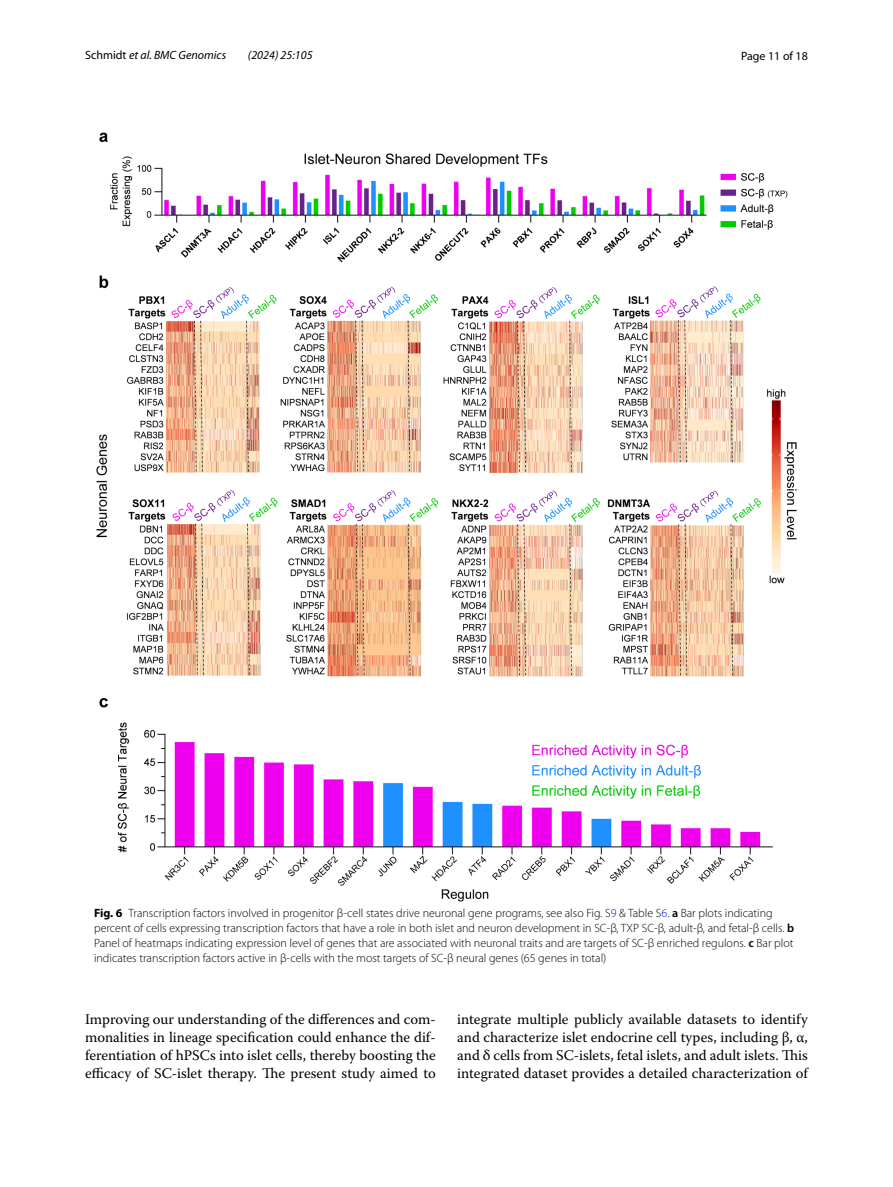
<style>
.page{position:relative;width:893px;height:1187px;background:#fff}
.page>*{position:absolute;margin:0;border:0;box-sizing:border-box;transform-origin:0 0}
.t1{font:14.7px/18px "Warnock Pro";color:#000;text-align:justify}
.t2{font:300 12px/15px "Myriad Pro";color:#000}
.t3{font:italic 12px "Myriad Pro";color:#000}
.t4{font:12px "Myriad Pro";color:#000}
.s1{font-style:normal}
.s2{font-weight:700}
.s3{color:#00f}
.s4{font-weight:600}
</style>
<div class="page">
<img style="left:96px;top:133px;width:701px;height:768px">
<p class="t3" style="left:85px;top:48px;width:143px"><span class="s1">Schmidt</span> et al. BMC Genomics</p>
<p class="t3" style="left:248px;top:48px;width:66px">(2024) 25:105</p>
<p class="t4" style="left:741px;top:48px;width:68px">Page 11 of 18</p>
<p class="t2" style="left:94px;top:905px;width:702px"><span class="s2">Fig. 6</span> Transcription factors involved in progenitor β-cell states drive neuronal gene programs, see also Fig. S<span class="s3">9</span> &amp; Table S<span class="s3">6</span>. <span class="s4">a</span> Bar plots indicating percent of cells expressing transcription factors that have a role in both islet and neuron development in SC-β, TXP SC-β, adult-β, and fetal-β cells. <span class="s4">b </span>Panel of heatmaps indicating expression level of genes that are associated with neuronal traits and are targets of SC-β enriched regulons. <span class="s4">c</span> Bar plot indicates transcription factors active in β-cells with the most targets of SC-β neural genes (65 genes in total)</p>
<p class="t1" style="left:85px;top:1010px;width:352px">Improving our understanding of the differences and com&shy;monalities in lineage specification could enhance the dif&shy;ferentiation of hPSCs into islet cells, thereby boosting the efficacy of SC-islet therapy. The present study aimed to</p>
<p class="t1" style="left:457px;top:1010px;width:352px">integrate multiple publicly available datasets to identify and characterize islet endocrine cell types, including β, α, and δ cells from SC-islets, fetal islets, and adult islets. This integrated dataset provides a detailed characterization of</p>
</div>
